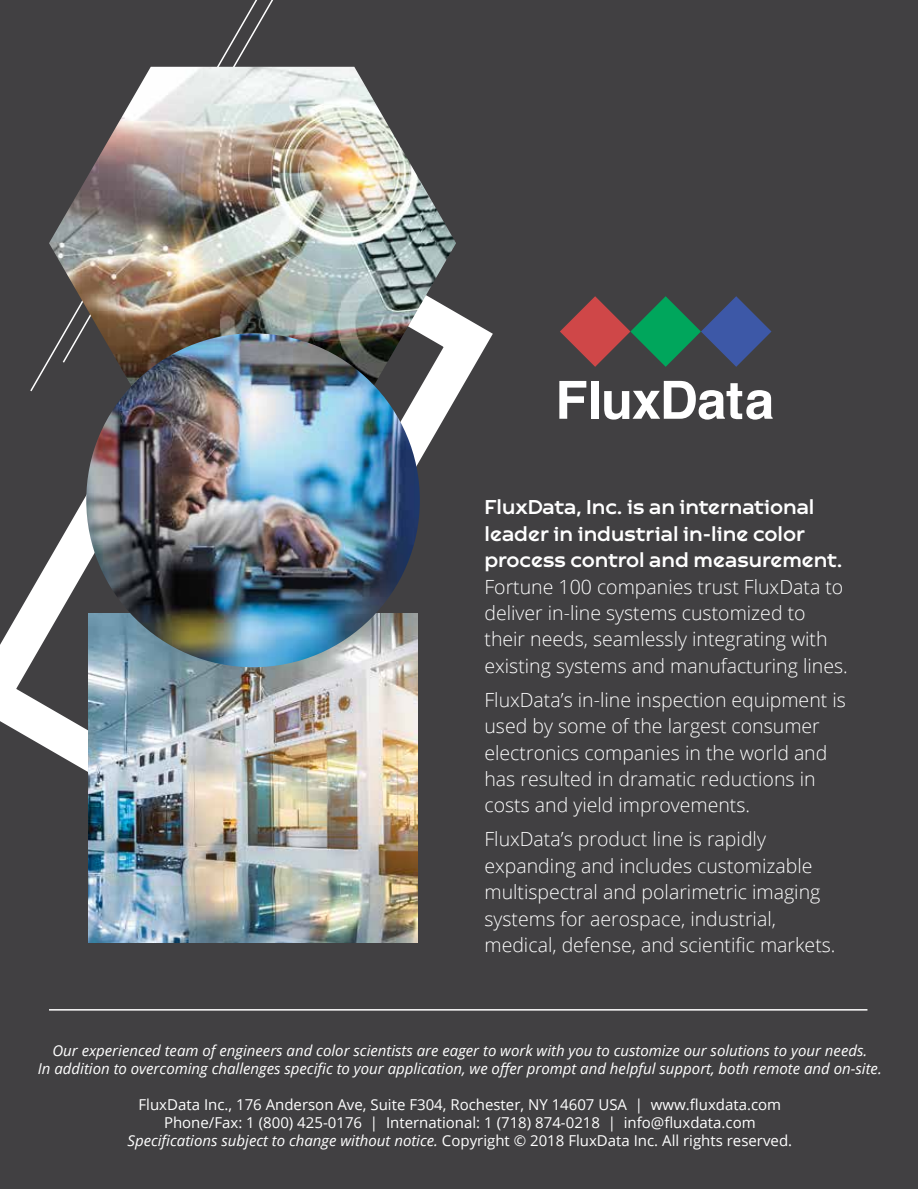
<style>
.page{position:relative;width:918px;height:1189px;background:#fff}
.page>*{position:absolute;margin:0;border:0;box-sizing:border-box;transform-origin:0 0}
.t1{font:300 19.5px/26.4px "Open Sans";color:#fff}
.t2{font:700 19.5px/26.4px "Capri Pro";color:#fff}
.t3{font:15px/18px "Open Sans";color:#fff;text-align:center}
.t4{font:italic 15px/18px "Open Sans";color:#fff;text-align:center}
.s1{font-style:italic}
</style>
<div class="page">
<div style="left:0;top:0;width:918px;height:1188px;background:#414042"></div>
<svg style="left:150px;top:0;width:149px;height:67px"></svg>
<svg style="left:0;top:312px;width:493px;height:550px"></svg>
<img style="left:89px;top:614px;width:328px;height:328px">
<img style="left:49px;top:67px;width:407px;height:326px">
<img style="left:86px;top:333px;width:334px;height:334px;border-radius:167px">
<hr style="left:49px;top:1008px;width:818px;height:2px;background:#fff">
<svg style="left:560px;top:296px;width:211px;height:71px"></svg>
<svg style="left:559px;top:381px;width:27px;height:37px"></svg>
<div style="left:591px;top:381px;width:7px;height:37px;background:#fff"></div>
<svg style="left:604px;top:381px;width:169px;height:38px"></svg>
<p class="t2" style="left:484px;top:494px;width:360px">FluxData, Inc. is an international leader in industrial in-line color process control and measurement.</p>
<p class="t1" style="left:484px;top:572px;width:365px">Fortune 100 companies trust FluxData to deliver in-line systems customized to their needs, seamlessly integrating with existing systems and manufacturing lines.</p>
<p class="t1" style="left:484px;top:685px;width:363px">FluxData’s in-line inspection equipment is used by some of the largest consumer electronics companies in the world and has resulted in dramatic reductions in costs and yield improvements.</p>
<p class="t1" style="left:484px;top:825px;width:353px">FluxData’s product line is rapidly expanding and includes customizable multispectral and polarimetric imaging systems for aerospace, industrial, medical, defense, and scientific markets.</p>
<p class="t4" style="left:38px;top:1041px;width:845px">Our experienced team of engineers and color scientists are eager to work with you to customize our solutions to your needs.<br>In addition to overcoming challenges specific to your application, we offer prompt and helpful support, both remote and on-site.</p>
<p class="t3" style="left:128px;top:1095px;width:666px">FluxData Inc., 176 Anderson Ave, Suite F304, Rochester, NY 14607 USA | www.fluxdata.com<br>Phone/Fax: 1 (800) 425-0176 | International: 1 (718) 874-0218 | info@fluxdata.com<br><span class="s1">Specifications subject to change without notice.</span> Copyright © 2018 FluxData Inc. All rights reserved.</p>
</div>
